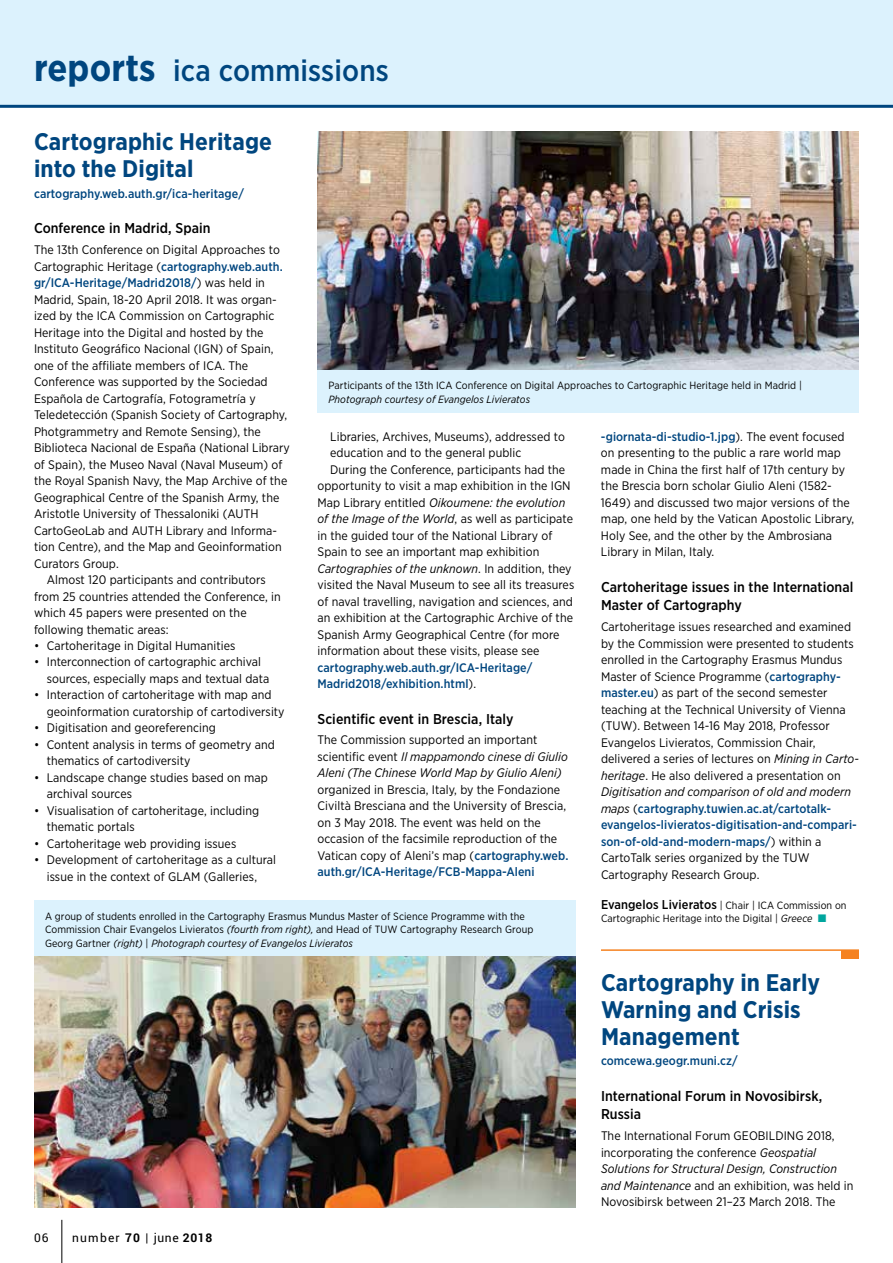
<style>
.page{position:relative;width:893px;height:1263px;background:#fff}
.page>*{position:absolute;margin:0;border:0;box-sizing:border-box;transform-origin:0 0}
.t1{font:500 30px "Gotham Narrow";letter-spacing:.005em;color:#00467f}
.t2{font:700 24px/27px "Gotham Narrow";letter-spacing:.005em;color:#00467f}
.t3{font:500 14.25px/18.8px "Gotham Narrow";letter-spacing:.005em;color:#000}
.t4{font:12.3px/16.5px "Gotham Narrow";letter-spacing:.005em;color:#000}
.t5{font:italic 12.3px/16.5px "Gotham Narrow";letter-spacing:.005em;color:#000}
.t6{font:500 12.3px/16.5px "Gotham Narrow";letter-spacing:.005em;color:#00467f}
.t7{font:12px "Roboto";letter-spacing:.1em;color:#000}
.t8{font:10.5px/13.5px "Gotham Narrow";letter-spacing:.005em;color:#000}
.t9{font:italic 10.5px "Gotham Narrow";letter-spacing:.005em;color:#000}
.s1{font-weight:700;font-size:37.5px}
.s2{font-weight:500;color:#00467f}
.s3{font-weight:400;color:#000}
.s4{font-style:normal}
.s5{font-style:italic}
.s6{font-weight:500;font-size:12.75px}
.s7{font-weight:700}
</style>
<div class="page">
<hr style="left:62px;top:1220px;width:1px;height:43px;background:#000">
<div style="left:0;top:0;width:893px;height:106px;background:#dcf2fd"></div>
<img style="left:317px;top:132px;width:542px;height:238px">
<hr style="left:0;top:105px;width:893px;height:3px;background:#00467f">
<div style="left:317px;top:370px;width:542px;height:43px;background:#dcf2fd"></div>
<div style="left:842px;top:950px;width:17px;height:9px;background:#f58220"></div>
<hr style="left:601px;top:949px;width:258px;height:2px;background:#f58220">
<img style="left:34px;top:956px;width:541px;height:252px">
<div style="left:34px;top:900px;width:541px;height:56px;background:#dcf2fd"></div>
<h1 class="t1" style="left:34px;top:51px;width:356px"><span class="s1">reports</span> ica commissions</h1>
<h2 class="t2" style="left:34px;top:128px;width:239px">Cartographic Heritage into the Digital</h2>
<p class="t6" style="left:34px;top:185px;width:211px">cartography.web.auth.gr/ica-heritage/</p>
<p class="t3" style="left:34px;top:219px;width:178px">Conference in Madrid, Spain</p>
<p class="t4" style="left:34px;top:241px;width:247px">The 13th Conference on Digital Approaches to</p>
<p class="t4" style="left:34px;top:258px;width:250px">Cartographic Heritage (<span class="s2">cartography.web.auth.</span></p>
<p class="t6" style="left:34px;top:274px;width:232px">gr/ICA-Heritage/Madrid2018/<span class="s3">) was held in</span></p>
<p class="t4" style="left:34px;top:291px;width:244px">Madrid, Spain, 18-20 April 2018. It was organ-</p>
<p class="t4" style="left:34px;top:307px;width:242px">ized by the ICA Commission on Cartographic</p>
<p class="t4" style="left:34px;top:324px;width:231px">Heritage into the Digital and hosted by the</p>
<p class="t4" style="left:34px;top:340px;width:241px">Instituto Geográfico Nacional (IGN) of Spain,</p>
<p class="t4" style="left:34px;top:357px;width:216px">one of the affiliate members of ICA. The</p>
<p class="t4" style="left:34px;top:373px;width:235px">Conference was supported by the Sociedad</p>
<p class="t4" style="left:34px;top:390px;width:223px">Española de Cartografía, Fotogrametría y</p>
<p class="t4" style="left:34px;top:406px;width:255px">Teledetección (Spanish Society of Cartography,</p>
<p class="t4" style="left:34px;top:423px;width:228px">Photgrammetry and Remote Sensing), the</p>
<p class="t4" style="left:34px;top:439px;width:257px">Biblioteca Nacional de España (National Library</p>
<p class="t4" style="left:34px;top:456px;width:250px">of Spain), the Museo Naval (Naval Museum) of</p>
<p class="t4" style="left:34px;top:472px;width:255px">the Royal Spanish Navy, the Map Archive of the</p>
<p class="t4" style="left:34px;top:489px;width:247px">Geographical Centre of the Spanish Army, the</p>
<p class="t4" style="left:34px;top:505px;width:226px">Aristotle University of Thessaloniki (AUTH</p>
<p class="t4" style="left:34px;top:522px;width:244px">CartoGeoLab and AUTH Library and Informa-</p>
<p class="t4" style="left:34px;top:538px;width:249px">tion Centre), and the Map and Geoinformation</p>
<p class="t4" style="left:34px;top:555px;width:86px">Curators Group.</p>
<p class="t4" style="left:47px;top:571px;width:221px">Almost 120 participants and contributors</p>
<p class="t4" style="left:34px;top:588px;width:248px">from 25 countries attended the Conference, in</p>
<p class="t4" style="left:34px;top:604px;width:214px">which 45 papers were presented on the</p>
<p class="t4" style="left:34px;top:621px;width:136px">following thematic areas:</p>
<p class="t4" style="left:34px;top:637px;width:203px">• Cartoheritage in Digital Humanities</p>
<p class="t4" style="left:47px;top:654px;width:224px;text-indent:-13px">• Interconnection of cartographic archival sources, especially maps and textual data</p>
<p class="t4" style="left:47px;top:687px;width:239px;text-indent:-13px">• Interaction of cartoheritage with map and geoinformation curatorship of cartodiversity</p>
<p class="t4" style="left:34px;top:720px;width:183px">• Digitisation and georeferencing</p>
<p class="t4" style="left:47px;top:736px;width:230px;text-indent:-13px">• Content analysis in terms of geometry and thematics of cartodiversity</p>
<p class="t4" style="left:47px;top:769px;width:223px;text-indent:-13px">• Landscape change studies based on map archival sources</p>
<p class="t4" style="left:47px;top:802px;width:214px;text-indent:-13px">• Visualisation of cartoheritage, including thematic portals</p>
<p class="t4" style="left:34px;top:835px;width:204px">• Cartoheritage web providing issues</p>
<p class="t4" style="left:34px;top:852px;width:243px;text-align:center">• Development of cartoheritage as a cultural issue in the context of GLAM (Galleries,</p>
<p class="t8" style="left:328px;top:378px;width:475px">Participants of the 13th ICA Conference on Digital Approaches to Cartographic Heritage held in Madrid |</p>
<p class="t9" style="left:328px;top:392px;width:203px">Photograph courtesy of Evangelos Livieratos</p>
<p class="t4" style="left:330px;top:428px;width:236px">Libraries, Archives, Museums), addressed to</p>
<p class="t4" style="left:330px;top:444px;width:193px">education and to the general public</p>
<p class="t4" style="left:330px;top:461px;width:236px">During the Conference, participants had the</p>
<p class="t4" style="left:317px;top:477px;width:255px">opportunity to visit a map exhibition in the IGN</p>
<p class="t5" style="left:317px;top:494px;width:249px"><span class="s4">Map Library entitled</span> Oikoumene: the evolution</p>
<p class="t5" style="left:317px;top:510px;width:257px">of the Image of the World<span class="s4">, as well as participate</span></p>
<p class="t4" style="left:317px;top:527px;width:236px">in the guided tour of the National Library of</p>
<p class="t4" style="left:317px;top:543px;width:223px">Spain to see an important map exhibition</p>
<p class="t5" style="left:317px;top:560px;width:256px">Cartographies of the unknown<span class="s4">. In addition, they</span></p>
<p class="t4" style="left:317px;top:576px;width:258px">visited the Naval Museum to see all its treasures</p>
<p class="t4" style="left:317px;top:593px;width:257px">of naval travelling, navigation and sciences, and</p>
<p class="t4" style="left:317px;top:609px;width:257px">an exhibition at the Cartographic Archive of the</p>
<p class="t4" style="left:317px;top:626px;width:244px">Spanish Army Geographical Centre (for more</p>
<p class="t4" style="left:317px;top:642px;width:224px">information about these visits, please see</p>
<p class="t6" style="left:317px;top:659px;width:216px">cartography.web.auth.gr/ICA-Heritage/<br>Madrid2018/exhibition.html<span class="s3">).</span></p>
<p class="t3" style="left:317px;top:709px;width:198px">Scientific event in Brescia, Italy</p>
<p class="t5" style="left:317px;top:731px;width:252px"><span class="s4">The Commission supported an important scientific event</span> Il mappamondo cinese di Giulio<br>Aleni (The Chinese World Map by Giulio Aleni)</p>
<p class="t4" style="left:317px;top:781px;width:252px">organized in Brescia, Italy, by the Fondazione Civiltà Bresciana and the University of Brescia, on 3 May 2018. The event was held on the occasion of the facsimile reproduction of the Vatican copy of Aleni’s map (<span class="s2">cartography.web. auth.gr/ICA-Heritage/FCB-Mappa-Aleni</span></p>
<p class="t4" style="left:601px;top:428px;width:255px"><span class="s2">-giornata-di-studio-1.jpg</span>). The event focused on presenting to the public a rare world map made in China the first half of 17th century by the Brescia born scholar Giulio Aleni (1582- 1649) and discussed two major versions of the map, one held by the Vatican Apostolic Library, Holy See, and the other by the Ambrosiana Library in Milan, Italy.</p>
<p class="t3" style="left:601px;top:577px;width:254px">Cartoheritage issues in the International<br>Master of Cartography</p>
<p class="t4" style="left:601px;top:618px;width:259px">Cartoheritage issues researched and examined by the Commission were presented to students enrolled in the Cartography Erasmus Mundus Master of Science Programme (<span class="s2">cartography&shy;master.eu</span>) as part of the second semester teaching at the Technical University of Vienna (TUW). Between 14-16 May 2018, Professor Evangelos Livieratos, Commission Chair, delivered a series of lectures on <span class="s5">Mining in Carto&shy;heritage</span>. He also delivered a presentation on <span class="s5">Digitisation and comparison of old and modern maps</span> (<span class="s2">cartography.tuwien.ac.at/cartotalk&shy;evangelos-livieratos-digitisation-and-compari&shy;son-of-old-and-modern-maps/</span>) within a CartoTalk series organized by the TUW Cartography Research Group.</p>
<p class="t8" style="left:601px;top:898px;width:247px"><span class="s6">Evangelos Livieratos</span> | Chair | ICA Commission on<br>Cartographic Heritage into the Digital | <span class="s5">Greece</span></p>
<p class="t8" style="left:45px;top:909px;width:490px">A group of students enrolled in the Cartography Erasmus Mundus Master of Science Programme with the<br>Commission Chair Evangelos Livieratos <span class="s5">(fourth from right),</span> and Head of TUW Cartography Research Group<br>Georg Gartner <span class="s5">(right)</span> | <span class="s5">Photograph courtesy of Evangelos Livieratos</span></p>
<p class="t7" style="left:34px;top:1229px;width:16px">06</p>
<p class="t7" style="left:72px;top:1229px;width:141px">number <span class="s7">70</span> | june <span class="s7">2018</span></p>
<h2 class="t2" style="left:601px;top:968px;width:221px">Cartography in Early<br>Warning and Crisis<br>Management</h2>
<p class="t6" style="left:601px;top:1053px;width:138px">comcewa.geogr.muni.cz/</p>
<p class="t3" style="left:601px;top:1086px;width:223px">International Forum in Novosibirsk,<br>Russia</p>
<p class="t4" style="left:601px;top:1127px;width:254px">The International Forum GEOBILDING 2018, incorporating the conference <span class="s5">Geospatial Solutions for Structural Design, Construction and Maintenance</span> and an exhibition, was held in Novosibirsk between 21–23 March 2018. The</p>
</div>
